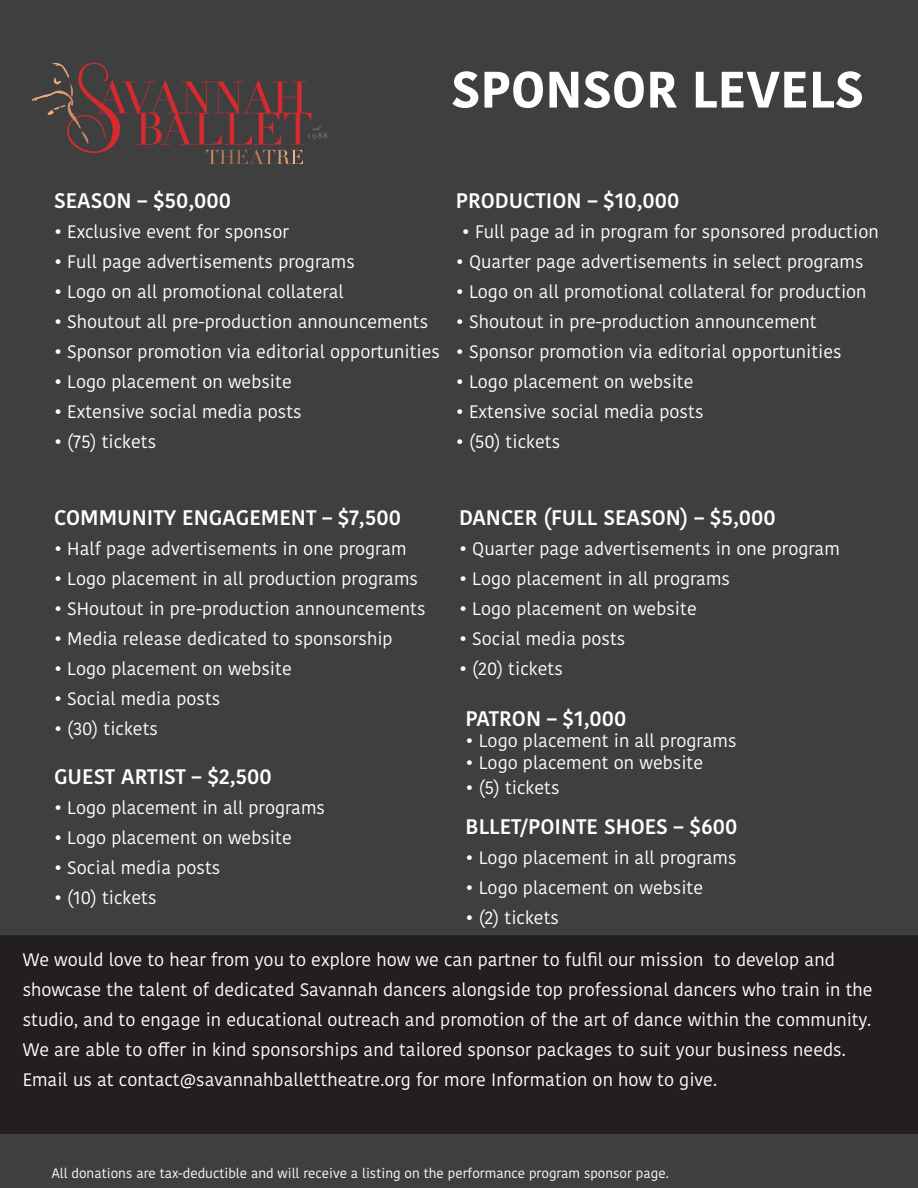
<style>
.page{position:relative;width:918px;height:1188px;background:#403f40}
.page>*{position:absolute;margin:0;border:0;box-sizing:border-box;transform-origin:0 0}
.t1{font:700 51px "Kohinoor Bangla";color:#fff}
.t2{font:600 21px "Kohinoor Bangla";color:#fff}
.t3{font:18px/30px "Kohinoor Bangla";color:#fff}
.t4{font:13.5px "Kohinoor Bangla";color:#fff}
</style>
<div class="page">
<div style="left:0;top:935px;width:918px;height:199px;background:#231f20"></div>
<svg style="left:32px;top:63px;width:295px;height:101px;background:#543e3e"></svg>
<p class="t1" style="left:451px;top:45px;width:414px">SPONSOR LEVELS</p>
<p class="t2" style="left:54px;top:183px;width:179px">SEASON – $50,000</p>
<p class="t3" style="left:54px;top:217px;width:237px">• Exclusive event for sponsor</p>
<p class="t3" style="left:54px;top:247px;width:302px">• Full page advertisements programs</p>
<p class="t3" style="left:54px;top:277px;width:291px">• Logo on all promotional collateral</p>
<p class="t3" style="left:54px;top:307px;width:376px">• Shoutout all pre-production announcements</p>
<p class="t3" style="left:54px;top:337px;width:388px">• Sponsor promotion via editorial opportunities</p>
<p class="t3" style="left:54px;top:367px;width:239px">• Logo placement on website</p>
<p class="t3" style="left:54px;top:397px;width:249px">• Extensive social media posts</p>
<p class="t3" style="left:54px;top:427px;width:104px">• (75) tickets</p>
<p class="t2" style="left:456px;top:183px;width:225px">PRODUCTION – $10,000</p>
<p class="t3" style="left:462px;top:217px;width:419px">• Full page ad in program for sponsored production</p>
<p class="t3" style="left:456px;top:247px;width:409px">• Quarter page advertisements in select programs</p>
<p class="t3" style="left:456px;top:277px;width:412px">• Logo on all promotional collateral for production</p>
<p class="t3" style="left:456px;top:307px;width:363px">• Shoutout in pre-production announcement</p>
<p class="t3" style="left:456px;top:337px;width:388px">• Sponsor promotion via editorial opportunities</p>
<p class="t3" style="left:456px;top:367px;width:239px">• Logo placement on website</p>
<p class="t3" style="left:456px;top:397px;width:249px">• Extensive social media posts</p>
<p class="t3" style="left:456px;top:427px;width:106px">• (50) tickets</p>
<p class="t2" style="left:54px;top:500px;width:348px">COMMUNITY ENGAGEMENT – $7,500</p>
<p class="t3" style="left:54px;top:533px;width:354px">• Half page advertisements in one program</p>
<p class="t3" style="left:54px;top:563px;width:366px">• Logo placement in all production programs</p>
<p class="t3" style="left:54px;top:593px;width:373px">• SHoutout in pre-production announcements</p>
<p class="t3" style="left:54px;top:623px;width:340px">• Media release dedicated to sponsorship</p>
<p class="t3" style="left:54px;top:653px;width:239px">• Logo placement on website</p>
<p class="t3" style="left:54px;top:683px;width:168px">• Social media posts</p>
<p class="t3" style="left:54px;top:713px;width:106px">• (30) tickets</p>
<p class="t2" style="left:54px;top:759px;width:219px">GUEST ARTIST – $2,500</p>
<p class="t3" style="left:54px;top:793px;width:273px">• Logo placement in all programs</p>
<p class="t3" style="left:54px;top:823px;width:239px">• Logo placement on website</p>
<p class="t3" style="left:54px;top:853px;width:168px">• Social media posts</p>
<p class="t3" style="left:54px;top:883px;width:104px">• (10) tickets</p>
<p class="t2" style="left:459px;top:500px;width:318px">DANCER (FULL SEASON) – $5,000</p>
<p class="t3" style="left:459px;top:533px;width:382px">• Quarter page advertisements in one program</p>
<p class="t3" style="left:459px;top:563px;width:273px">• Logo placement in all programs</p>
<p class="t3" style="left:459px;top:593px;width:239px">• Logo placement on website</p>
<p class="t3" style="left:459px;top:623px;width:168px">• Social media posts</p>
<p class="t3" style="left:459px;top:653px;width:105px">• (20) tickets</p>
<p class="t2" style="left:465px;top:701px;width:162px">PATRON – $1,000</p>
<p class="t3" style="left:465px;top:726px;width:273px">• Logo placement in all programs</p>
<p class="t3" style="left:465px;top:747px;width:239px">• Logo placement on website</p>
<p class="t3" style="left:465px;top:773px;width:96px">• (5) tickets</p>
<p class="t2" style="left:465px;top:809px;width:273px">BLLET/POINTE SHOES – $600</p>
<p class="t3" style="left:465px;top:842px;width:273px">• Logo placement in all programs</p>
<p class="t3" style="left:465px;top:872px;width:239px">• Logo placement on website</p>
<p class="t3" style="left:465px;top:902px;width:95px">• (2) tickets</p>
<p class="t3" style="left:23px;top:944px;width:852px">We would love to hear from you to explore how we can partner to fulfil our mission to develop and showcase the talent of dedicated Savannah dancers alongside top professional dancers who train in the studio, and to engage in educational outreach and promotion of the art of dance within the community.<br>We are able to offer in kind sponsorships and tailored sponsor packages to suit your business needs.</p>
<p class="t3" style="left:23px;top:1064px;width:696px">Email us at contact@savannahballettheatre.org for more Information on how to give.</p>
<p class="t4" style="left:52px;top:1163px;width:618px">All donations are tax-deductible and will receive a listing on the performance program sponsor page.</p>
</div>
